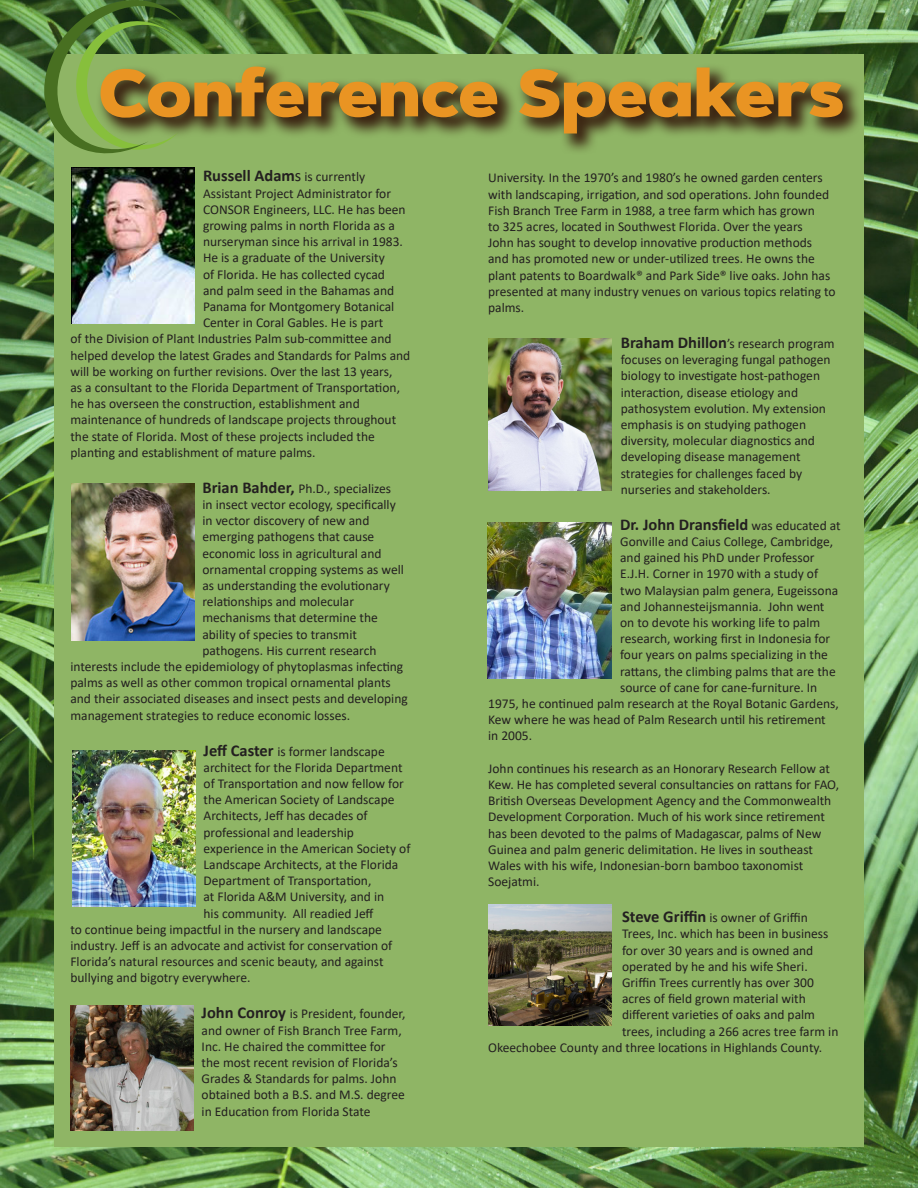
<style>
.page{position:relative;width:918px;height:1188px;background:#fff}
.page>*{position:absolute;margin:0;border:0;box-sizing:border-box;transform-origin:0 0}
.t1{font:900 66px "Artegra Sans Alt";color:#e99423}
.t2{font:700 16.5px "Calibri";color:#231f20}
.t3{font:13.5px/16.2px "Calibri";color:#231f20}
.s1{font-weight:400}
.s2{font-weight:400;font-size:13.5px}
.s3{font-weight:700;font-size:16.5px}
</style>
<div class="page">
<img style="left:0;top:0;width:918px;height:1188px">
<div style="left:54px;top:54px;width:810px;height:1093px;background:#8fb565"></div>
<img style="left:71px;top:484px;width:123px;height:156px">
<img style="left:488px;top:338px;width:123px;height:153px">
<img style="left:488px;top:522px;width:124px;height:157px">
<img style="left:72px;top:750px;width:123px;height:157px">
<img style="left:70px;top:1006px;width:123px;height:125px">
<img style="left:488px;top:905px;width:124px;height:120px">
<svg style="left:33px;top:0;width:150px;height:157px"></svg>
<img style="left:71px;top:167px;width:123px;height:157px">
<svg style="left:96px;top:62px;width:764px;height:93px"></svg>
<p class="t1" style="left:98px;top:43px;width:747px">Conference Speakers</p>
<p class="t2" style="left:203px;top:164px;width:164px">Russell Adam<span class="s1">s</span> <span class="s2">is currently</span></p>
<p class="t3" style="left:203px;top:185px;width:190px">Assistant Project Administrator for</p>
<p class="t3" style="left:203px;top:201px;width:204px">CONSOR Engineers, LLC. He has been</p>
<p class="t3" style="left:203px;top:217px;width:193px">growing palms in north Florida as a</p>
<p class="t3" style="left:203px;top:233px;width:201px">nurseryman since his arrival in 1983.</p>
<p class="t3" style="left:203px;top:249px;width:183px">He is a graduate of the University</p>
<p class="t3" style="left:203px;top:266px;width:183px">of Florida. He has collected cycad</p>
<p class="t3" style="left:203px;top:282px;width:193px">and palm seed in the Bahamas and</p>
<p class="t3" style="left:203px;top:298px;width:193px">Panama for Montgomery Botanical</p>
<p class="t3" style="left:203px;top:314px;width:182px">Center in Coral Gables. He is part</p>
<p class="t3" style="left:70px;top:330px;width:323px">of the Division of Plant Industries Palm sub-committee and</p>
<p class="t3" style="left:70px;top:347px;width:341px">helped develop the latest Grades and Standards for Palms and</p>
<p class="t3" style="left:70px;top:363px;width:323px">will be working on further revisions. Over the last 13 years,</p>
<p class="t3" style="left:70px;top:379px;width:331px">as a consultant to the Florida Department of Transportation,</p>
<p class="t3" style="left:70px;top:395px;width:291px">he has overseen the construction, establishment and</p>
<p class="t3" style="left:70px;top:411px;width:327px">maintenance of hundreds of landscape projects throughout</p>
<p class="t3" style="left:70px;top:428px;width:306px">the state of Florida. Most of these projects included the</p>
<p class="t3" style="left:70px;top:444px;width:247px">planting and establishment of mature palms.</p>
<p class="t3" style="left:202px;top:480px;width:190px"><span class="s3">Brian Bahder,</span> Ph.D., specializes</p>
<p class="t3" style="left:202px;top:496px;width:195px">in insect vector ecology, specifically</p>
<p class="t3" style="left:202px;top:512px;width:169px">in vector discovery of new and</p>
<p class="t3" style="left:202px;top:528px;width:173px">emerging pathogens that cause</p>
<p class="t3" style="left:202px;top:545px;width:181px">economic loss in agricultural and</p>
<p class="t3" style="left:202px;top:561px;width:203px">ornamental cropping systems as well</p>
<p class="t3" style="left:202px;top:577px;width:189px">as understanding the evolutionary</p>
<p class="t3" style="left:202px;top:593px;width:153px">relationships and molecular</p>
<p class="t3" style="left:202px;top:609px;width:177px">mechanisms that determine the</p>
<p class="t3" style="left:202px;top:626px;width:156px">ability of species to transmit</p>
<p class="t3" style="left:202px;top:642px;width:176px">pathogens. His current research</p>
<p class="t3" style="left:70px;top:658px;width:334px">interests include the epidemiology of phytoplasmas infecting</p>
<p class="t3" style="left:70px;top:674px;width:322px">palms as well as other common tropical ornamental plants</p>
<p class="t3" style="left:70px;top:690px;width:339px">and their associated diseases and insect pests and developing</p>
<p class="t3" style="left:70px;top:707px;width:281px">management strategies to reduce economic losses.</p>
<p class="t3" style="left:204px;top:743px;width:183px"><span class="s3">Jeff Caster</span> is former landscape</p>
<p class="t3" style="left:204px;top:759px;width:200px">architect for the Florida Department</p>
<p class="t3" style="left:204px;top:775px;width:202px">of Transportation and now fellow for</p>
<p class="t3" style="left:204px;top:791px;width:192px">the American Society of Landscape</p>
<p class="t3" style="left:204px;top:807px;width:166px">Architects, Jeff has decades of</p>
<p class="t3" style="left:204px;top:824px;width:152px">professional and leadership</p>
<p class="t3" style="left:204px;top:840px;width:208px">experience in the American Society of</p>
<p class="t3" style="left:204px;top:856px;width:196px">Landscape Architects, at the Florida</p>
<p class="t3" style="left:204px;top:872px;width:169px">Department of Transportation,</p>
<p class="t3" style="left:204px;top:888px;width:182px">at Florida A&amp;M University, and in</p>
<p class="t3" style="left:204px;top:905px;width:172px">his community. All readied Jeff</p>
<p class="t3" style="left:70px;top:921px;width:313px">to continue being impactful in the nursery and landscape</p>
<p class="t3" style="left:70px;top:937px;width:323px">industry. Jeff is an advocate and activist for conservation of</p>
<p class="t3" style="left:70px;top:953px;width:315px">Florida’s natural resources and scenic beauty, and against</p>
<p class="t3" style="left:70px;top:969px;width:182px">bullying and bigotry everywhere.</p>
<p class="t3" style="left:202px;top:1005px;width:205px"><span class="s3">John Conroy</span> is President, founder, and owner of Fish Branch Tree Farm, Inc. He chaired the committee for the most recent revision of Florida’s Grades &amp; Standards for palms. John obtained both a B.S. and M.S. degree in Education from Florida State</p>
<p class="t3" style="left:488px;top:169px;width:349px">University. In the 1970’s and 1980’s he owned garden centers with landscaping, irrigation, and sod operations. John founded Fish Branch Tree Farm in 1988, a tree farm which has grown<br>to 325 acres, located in Southwest Florida. Over the years<br>John has sought to develop innovative production methods and has promoted new or under-utilized trees. He owns the plant patents to Boardwalk® and Park Side® live oaks. John has presented at many industry venues on various topics relating to palms.</p>
<p class="t3" style="left:621px;top:335px;width:215px"><span class="s3">Braham Dhillon</span>’s research program focuses on leveraging fungal pathogen biology to investigate host-pathogen interaction, disease etiology and pathosystem evolution. My extension emphasis is on studying pathogen diversity, molecular diagnostics and developing disease management strategies for challenges faced by nurseries and stakeholders.</p>
<p class="t2" style="left:620px;top:513px;width:222px">Dr. John Dransfield <span class="s2">was educated at</span></p>
<p class="t3" style="left:620px;top:533px;width:214px">Gonville and Caius College, Cambridge,</p>
<p class="t3" style="left:620px;top:549px;width:196px">and gained his PhD under Professor</p>
<p class="t3" style="left:620px;top:565px;width:200px">E.J.H. Corner in 1970 with a study of</p>
<p class="t3" style="left:620px;top:582px;width:220px">two Malaysian palm genera, Eugeissona</p>
<p class="t3" style="left:620px;top:598px;width:206px">and Johannesteijsmannia. John went</p>
<p class="t3" style="left:620px;top:614px;width:202px">on to devote his working life to palm</p>
<p class="t3" style="left:620px;top:630px;width:212px">research, working first in Indonesia for</p>
<p class="t3" style="left:620px;top:646px;width:209px">four years on palms specializing in the</p>
<p class="t3" style="left:620px;top:663px;width:217px">rattans, the climbing palms that are the</p>
<p class="t3" style="left:620px;top:679px;width:199px">source of cane for cane-furniture. In</p>
<p class="t3" style="left:488px;top:695px;width:352px">1975, he continued palm research at the Royal Botanic Gardens,</p>
<p class="t3" style="left:488px;top:711px;width:339px">Kew where he was head of Palm Research until his retirement</p>
<p class="t3" style="left:488px;top:727px;width:46px">in 2005.</p>
<p class="t3" style="left:488px;top:760px;width:353px">John continues his research as an Honorary Research Fellow at Kew. He has completed several consultancies on rattans for FAO, British Overseas Development Agency and the Commonwealth Development Corporation. Much of his work since retirement has been devoted to the palms of Madagascar, palms of New Guinea and palm generic delimitation. He lives in southeast Wales with his wife, Indonesian-born bamboo taxonomist Soejatmi.</p>
<p class="t3" style="left:622px;top:909px;width:187px"><span class="s3">Steve Griffin</span> is owner of Griffin</p>
<p class="t3" style="left:622px;top:925px;width:208px">Trees, Inc. which has been in business</p>
<p class="t3" style="left:622px;top:942px;width:193px">for over 30 years and is owned and</p>
<p class="t3" style="left:622px;top:958px;width:187px">operated by he and his wife Sheri.</p>
<p class="t3" style="left:622px;top:974px;width:193px">Griffin Trees currently has over 300</p>
<p class="t3" style="left:622px;top:990px;width:185px">acres of field grown material with</p>
<p class="t3" style="left:622px;top:1006px;width:194px">different varieties of oaks and palm</p>
<p class="t3" style="left:622px;top:1023px;width:218px">trees, including a 266 acres tree farm in</p>
<p class="t3" style="left:488px;top:1039px;width:335px">Okeechobee County and three locations in Highlands County.</p>
</div>
